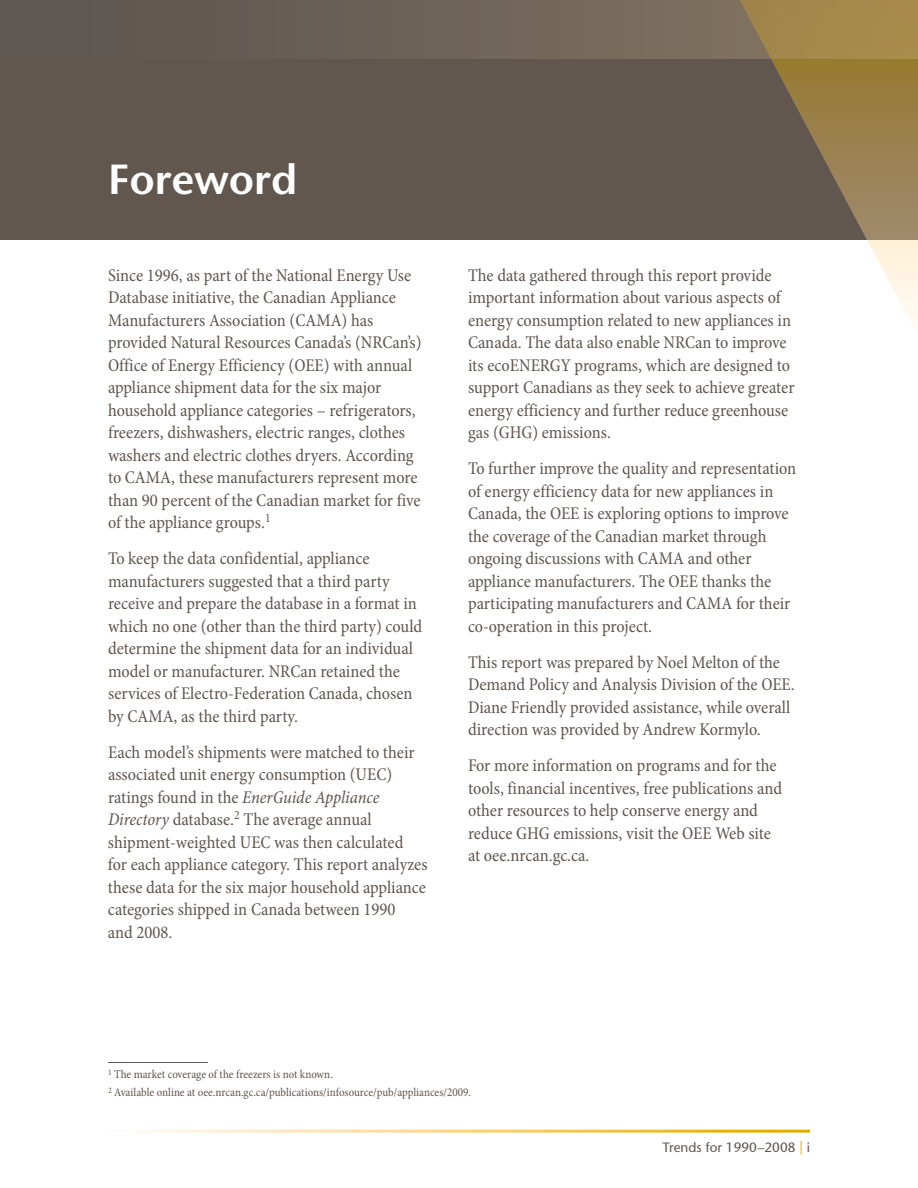
<style>
.page{position:relative;width:918px;height:1188px;background:#fff}
.page>*{position:absolute;margin:0;border:0;box-sizing:border-box;transform-origin:0 0}
.t1{font:600 42px "Stone Sans Std";color:#fff}
.t2{font:condensed 18px/22.5px "Minion Pro";color:#61574f}
.t3{font:500 13.5px "Stone Sans Std";color:#61574f}
.t4{font:condensed 12px/18.3px "Minion Pro";letter-spacing:-.005em;color:#61574f}
.s1{font-style:italic}
.s2{color:#e2a800}
</style>
<div class="page">
<div style="left:0;top:0;width:918px;height:239px;background:#61574f"></div>
<svg style="left:725px;top:59px;width:193px;height:264px"></svg>
<svg style="left:389px;top:0;width:529px;height:59px"></svg>
<hr style="left:108px;top:1062px;width:100px;height:1px;background:#61574f">
<h1 class="t1" style="left:108px;top:154px;width:191px">Foreword</h1>
<p class="t2" style="left:108px;top:264px;width:315px">Since 1996, as part of the National Energy Use Database initiative, the Canadian Appliance Manufacturers Association (CAMA) has provided Natural Resources Canada’s (NRCan’s)<br>Office of Energy Efficiency (OEE) with annual appliance shipment data for the six major household appliance categories – refrigerators, freezers, dishwashers, electric ranges, clothes washers and electric clothes dryers. According to CAMA, these manufacturers represent more than 90 percent of the Canadian market for five of the appliance groups.<sup>1</sup></p>
<p class="t2" style="left:108px;top:547px;width:316px">To keep the data confidential, appliance manufacturers suggested that a third party receive and prepare the database in a format in which no one (other than the third party) could determine the shipment data for an individual model or manufacturer. NRCan retained the services of Electro-Federation Canada, chosen by CAMA, as the third party.</p>
<p class="t2" style="left:108px;top:741px;width:321px">Each model’s shipments were matched to their associated unit energy consumption (UEC) ratings found in the <span class="s1">EnerGuide Appliance Directory</span> database.<sup>2</sup> The average annual shipment-weighted UEC was then calculated<br>for each appliance category. This report analyzes these data for the six major household appliance categories shipped in Canada between 1990<br>and 2008.</p>
<p class="t2" style="left:468px;top:264px;width:328px">The data gathered through this report provide important information about various aspects of energy consumption related to new appliances in Canada. The data also enable NRCan to improve its ecoENERGY programs, which are designed to support Canadians as they seek to achieve greater energy efficiency and further reduce greenhouse gas (GHG) emissions.</p>
<p class="t2" style="left:468px;top:457px;width:330px">To further improve the quality and representation of energy efficiency data for new appliances in Canada, the OEE is exploring options to improve the coverage of the Canadian market through ongoing discussions with CAMA and other appliance manufacturers. The OEE thanks the participating manufacturers and CAMA for their co-operation in this project.</p>
<p class="t2" style="left:468px;top:651px;width:328px">This report was prepared by Noel Melton of the Demand Policy and Analysis Division of the OEE.<br>Diane Friendly provided assistance, while overall direction was provided by Andrew Kormylo.</p>
<p class="t2" style="left:468px;top:754px;width:316px">For more information on programs and for the tools, financial incentives, free publications and other resources to help conserve energy and reduce GHG emissions, visit the OEE Web site at oee.nrcan.gc.ca.</p>
<p class="t4" style="left:108px;top:1065px;width:365px"><sup>1</sup> The market coverage of the freezers is not known.<br><sup>2</sup> Available online at oee.nrcan.gc.ca/publications/infosource/pub/appliances/2009.</p>
<p class="t3" style="left:663px;top:1139px;width:149px">Trends for 1990–2008 <span class="s2">|</span> i</p>
</div>
